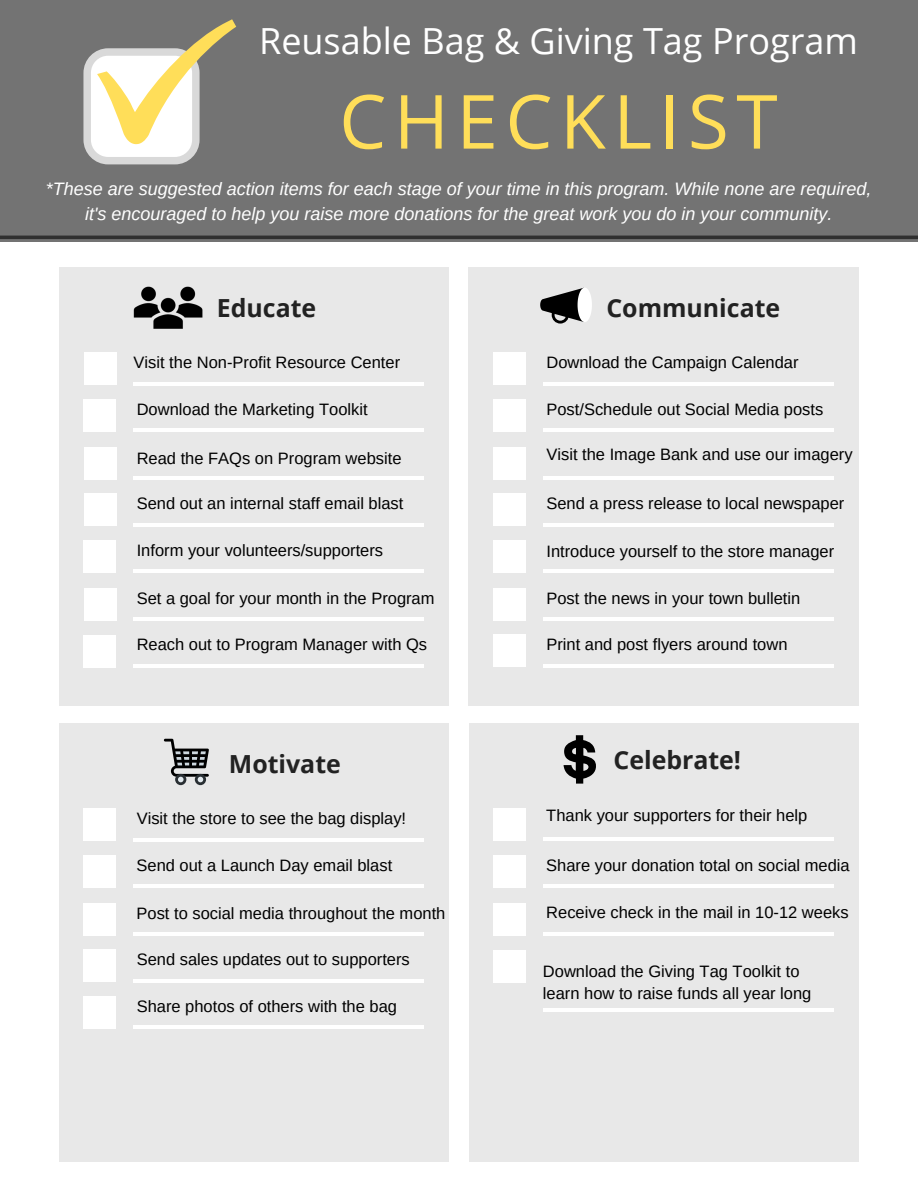
<style>
.page{position:relative;width:918px;height:1188px;background:#fff}
.page>*{position:absolute;margin:0;border:0;box-sizing:border-box;transform-origin:0 0}
.t1{font:74.7px "Open Sans";letter-spacing:.1em;color:#ffde59}
.t2{font:36px "Open Sans";color:#fff}
.t3{font:700 24.9px "Open Sans";color:#222}
.t4{font:italic 18px/24.8px "Arimo";color:#fff;text-align:center}
.t5{font:16.5px/22.5px "Arimo";color:#000}
</style>
<div class="page">
<div style="left:0;top:0;width:918px;height:241px;background:#737373"></div>
<svg style="left:0;top:235px;width:918px;height:7px"></svg>
<div style="left:59px;top:267px;width:390px;height:439px;background:#e8e8e8"></div>
<div style="left:84px;top:353px;width:32px;height:32px;background:#fff"></div>
<div style="left:84px;top:400px;width:32px;height:32px;background:#fff"></div>
<div style="left:84px;top:447px;width:32px;height:33px;background:#fff"></div>
<div style="left:84px;top:494px;width:32px;height:32px;background:#fff"></div>
<div style="left:84px;top:541px;width:32px;height:32px;background:#fff"></div>
<div style="left:84px;top:588px;width:32px;height:33px;background:#fff"></div>
<hr style="left:134px;top:382px;width:290px;height:3px;background:#fff">
<hr style="left:133px;top:429px;width:291px;height:3px;background:#fff">
<hr style="left:134px;top:477px;width:290px;height:3px;background:#fff">
<hr style="left:133px;top:523px;width:291px;height:4px;background:#fff">
<hr style="left:133px;top:570px;width:291px;height:3px;background:#fff">
<hr style="left:134px;top:618px;width:290px;height:3px;background:#fff">
<div style="left:469px;top:267px;width:389px;height:439px;background:#e8e8e8"></div>
<div style="left:494px;top:353px;width:32px;height:32px;background:#fff"></div>
<div style="left:493px;top:400px;width:32px;height:32px;background:#fff"></div>
<div style="left:494px;top:447px;width:32px;height:33px;background:#fff"></div>
<div style="left:494px;top:494px;width:32px;height:32px;background:#fff"></div>
<div style="left:493px;top:541px;width:32px;height:32px;background:#fff"></div>
<div style="left:494px;top:588px;width:32px;height:33px;background:#fff"></div>
<div style="left:493px;top:635px;width:32px;height:32px;background:#fff"></div>
<hr style="left:543px;top:382px;width:291px;height:3px;background:#fff">
<hr style="left:543px;top:429px;width:290px;height:3px;background:#fff">
<hr style="left:543px;top:477px;width:291px;height:3px;background:#fff">
<hr style="left:543px;top:523px;width:290px;height:4px;background:#fff">
<hr style="left:543px;top:570px;width:290px;height:3px;background:#fff">
<hr style="left:543px;top:618px;width:291px;height:3px;background:#fff">
<hr style="left:543px;top:664px;width:290px;height:4px;background:#fff">
<div style="left:469px;top:723px;width:389px;height:438px;background:#e8e8e8"></div>
<div style="left:494px;top:808px;width:32px;height:33px;background:#fff"></div>
<div style="left:493px;top:855px;width:33px;height:33px;background:#fff"></div>
<div style="left:494px;top:903px;width:32px;height:32px;background:#fff"></div>
<div style="left:494px;top:951px;width:32px;height:32px;background:#fff"></div>
<hr style="left:543px;top:838px;width:291px;height:3px;background:#fff">
<hr style="left:543px;top:884px;width:291px;height:4px;background:#fff">
<hr style="left:543px;top:933px;width:291px;height:3px;background:#fff">
<hr style="left:543px;top:1009px;width:290px;height:3px;background:#fff">
<div style="left:59px;top:723px;width:389px;height:439px;background:#e8e8e8"></div>
<div style="left:84px;top:809px;width:32px;height:32px;background:#fff"></div>
<div style="left:83px;top:856px;width:33px;height:32px;background:#fff"></div>
<div style="left:84px;top:903px;width:32px;height:33px;background:#fff"></div>
<div style="left:84px;top:950px;width:32px;height:32px;background:#fff"></div>
<div style="left:83px;top:997px;width:33px;height:32px;background:#fff"></div>
<hr style="left:133px;top:838px;width:291px;height:3px;background:#fff">
<hr style="left:133px;top:885px;width:291px;height:3px;background:#fff">
<hr style="left:133px;top:933px;width:291px;height:3px;background:#fff">
<hr style="left:133px;top:979px;width:291px;height:3px;background:#fff">
<hr style="left:133px;top:1026px;width:291px;height:3px;background:#fff">
<svg style="left:83px;top:19px;width:153px;height:145px"></svg>
<div style="left:83px;top:635px;width:33px;height:32px;background:#fff"></div>
<hr style="left:133px;top:665px;width:291px;height:3px;background:#fff">
<svg style="left:540px;top:288px;width:52px;height:36px"></svg>
<svg style="left:164px;top:739px;width:45px;height:46px"></svg>
<svg style="left:564px;top:735px;width:32px;height:49px"></svg>
<img style="left:133px;top:286px;width:70px;height:43px">
<p class="t2" style="left:259px;top:15px;width:600px">Reusable Bag &amp; Giving Tag Program</p>
<p class="t1" style="left:339px;top:69px;width:440px">CHECKLIST</p>
<p class="t4" style="left:46px;top:177px;width:827px">*These are suggested action items for each stage of your time in this program. While none are required, it's encouraged to help you raise more donations for the great work you do in your community.</p>
<p class="t3" style="left:217px;top:291px;width:101px">Educate</p>
<p class="t3" style="left:606px;top:291px;width:175px">Communicate</p>
<p class="t5" style="left:134px;top:351px;width:268px">Visit the Non-Profit Resource Center</p>
<p class="t5" style="left:137px;top:398px;width:232px">Download the Marketing Toolkit</p>
<p class="t5" style="left:137px;top:447px;width:266px">Read the FAQs on Program website</p>
<p class="t5" style="left:137px;top:492px;width:268px">Send out an internal staff email blast</p>
<p class="t5" style="left:137px;top:539px;width:248px">Inform your volunteers/supporters</p>
<p class="t5" style="left:137px;top:587px;width:299px">Set a goal for your month in the Program</p>
<p class="t5" style="left:137px;top:633px;width:292px">Reach out to Program Manager with Qs</p>
<p class="t5" style="left:546px;top:351px;width:254px">Download the Campaign Calendar</p>
<p class="t5" style="left:546px;top:398px;width:278px">Post/Schedule out Social Media posts</p>
<p class="t5" style="left:546px;top:443px;width:308px">Visit the Image Bank and use our imagery</p>
<p class="t5" style="left:546px;top:492px;width:299px">Send a press release to local newspaper</p>
<p class="t5" style="left:546px;top:540px;width:289px">Introduce yourself to the store manager</p>
<p class="t5" style="left:546px;top:587px;width:255px">Post the news in your town bulletin</p>
<p class="t5" style="left:546px;top:633px;width:243px">Print and post flyers around town</p>
<p class="t3" style="left:229px;top:747px;width:113px">Motivate</p>
<p class="t3" style="left:614px;top:743px;width:129px">Celebrate!</p>
<p class="t5" style="left:137px;top:807px;width:271px">Visit the store to see the bag display!</p>
<p class="t5" style="left:137px;top:854px;width:257px">Send out a Launch Day email blast</p>
<p class="t5" style="left:137px;top:902px;width:310px">Post to social media throughout the month</p>
<p class="t5" style="left:137px;top:948px;width:275px">Send sales updates out to supporters</p>
<p class="t5" style="left:137px;top:995px;width:262px">Share photos of others with the bag</p>
<p class="t5" style="left:546px;top:804px;width:263px">Thank your supporters for their help</p>
<p class="t5" style="left:546px;top:854px;width:305px">Share your donation total on social media</p>
<p class="t5" style="left:546px;top:901px;width:304px">Receive check in the mail in 10-12 weeks</p>
<p class="t5" style="left:543px;top:960px;width:270px">Download the Giving Tag Toolkit to learn how to raise funds all year long</p>
</div>
